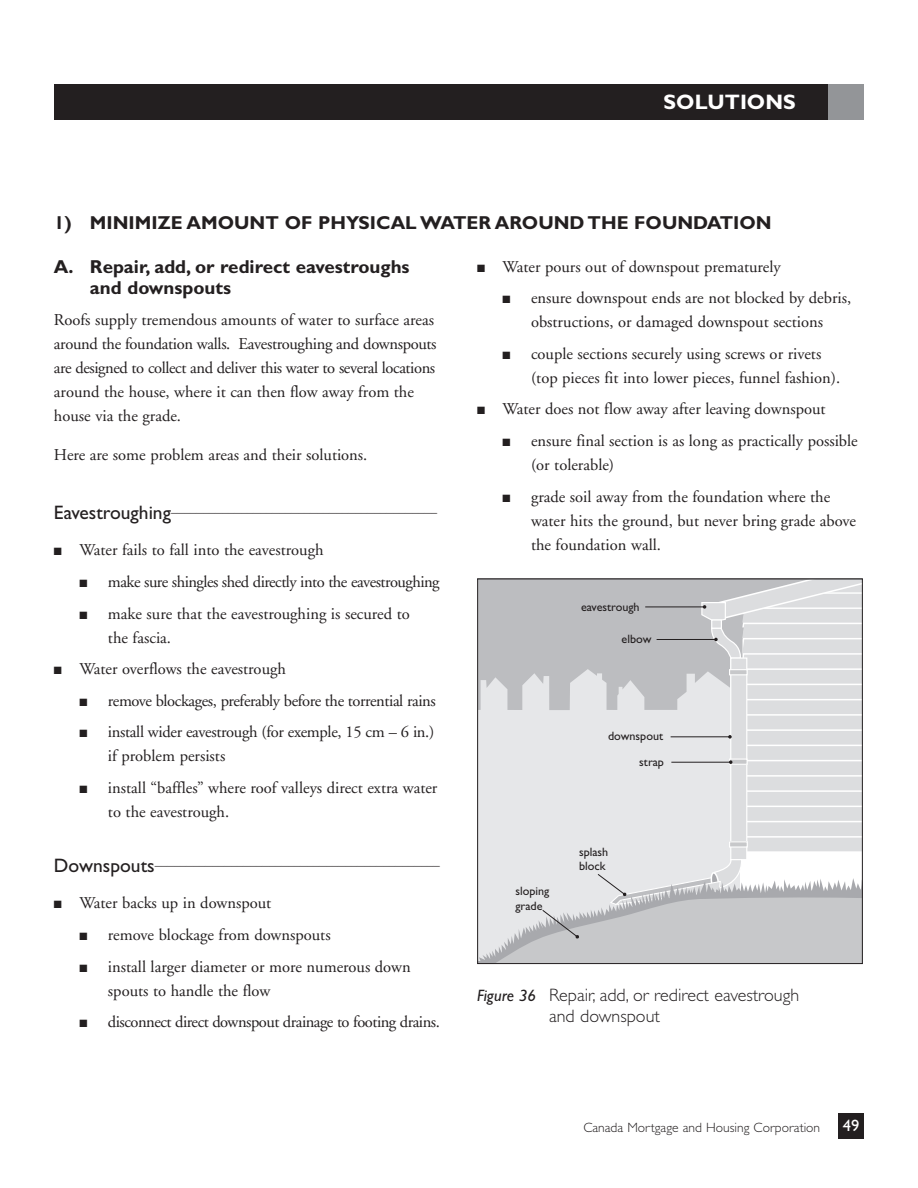
<style>
.page{position:relative;width:918px;height:1188px;background:#fff}
.page>*{position:absolute;margin:0;border:0;box-sizing:border-box;transform-origin:0 0}
.t1{font:700 21px "Gill Sans Std";color:#fff}
.t2{font:700 18.75px/21px "Gill Sans Std";color:#231f20}
.t3{font:300 18px/21px "Gill Sans Std";color:#231f20}
.t4{font:16.5px/24px "Adobe Garamond";color:#231f20}
.t5{font:16.5px/24px "Adobe Garamond";letter-spacing:-.02em;color:#231f20}
.t6{font:16.5px "Adobe Garamond";letter-spacing:-.03em;color:#231f20}
.t7{font:16.5px "Adobe Garamond";letter-spacing:-.025em;color:#231f20}
.t8{font:16.5px "Gill Sans Std";color:#fff}
.t9{font:300 13.5px "Gill Sans Std";color:#231f20}
.t10{font:12.6px "Gill Sans Std";color:#231f20}
.t11{font:12.15px/14.5px "Gill Sans Std";color:#231f20}
.s1{font-size:19.5px}
.s2{font-weight:400;font-style:italic;font-size:16.5px}
</style>
<div class="page">
<div style="left:838px;top:1113px;width:26px;height:25px;background:#231f20"></div>
<div style="left:54px;top:84px;width:810px;height:36px;background:#231f20"></div>
<div style="left:828px;top:84px;width:36px;height:36px;background:#939598"></div>
<svg style="left:479px;top:580px;width:382px;height:382px;background:#d7d7da"></svg>
<div style="left:477px;top:578px;width:386px;height:386px;border:1px solid #231f20"></div>
<p class="t1" style="left:664px;top:95px;width:134px">SOLUTIONS</p>
<p class="t2" style="left:54px;top:214px;width:719px">1) MINIMIZE AMOUNT OF PHYSICAL WATER AROUND THE FOUNDATION</p>
<p class="t2" style="left:90px;top:258px;width:321px;text-indent:-36px">A. Repair, add, or redirect eavestroughs and downspouts</p>
<p class="t5" style="left:54px;top:310px;width:384px">Roofs supply tremendous amounts of water to surface areas around the foundation walls. Eavestroughing and downspouts are designed to collect and deliver this water to several locations around the house, where it can then flow away from the house via the grade.</p>
<p class="t4" style="left:54px;top:445px;width:315px">Here are some problem areas and their solutions.</p>
<p class="t10" style="left:54px;top:503px;width:385px"><span class="s1">Eavestroughing</span>__________________________________________</p>
<p class="t4" style="left:54px;top:540px;width:271px">■ Water fails to fall into the eavestrough</p>
<p class="t6" style="left:79px;top:575px;width:362px">■ make sure shingles shed directly into the eavestroughing</p>
<p class="t4" style="left:108px;top:603px;width:303px;text-indent:-29px">■ make sure that the eavestroughing is secured to the fascia.</p>
<p class="t4" style="left:54px;top:658px;width:233px">■ Water overflows the eavestrough</p>
<p class="t7" style="left:79px;top:694px;width:358px">■ remove blockages, preferably before the torrential rains</p>
<p class="t5" style="left:108px;top:722px;width:328px;text-indent:-29px">■ install wider eavestrough (for exemple, 15 cm – 6 in.) if problem persists</p>
<p class="t4" style="left:108px;top:777px;width:331px;text-indent:-29px">■ install “baffles” where roof valleys direct extra water to the eavestrough.</p>
<p class="t10" style="left:54px;top:856px;width:387px"><span class="s1">Downspouts</span>_____________________________________________</p>
<p class="t4" style="left:54px;top:893px;width:219px">■ Water backs up in downspout</p>
<p class="t4" style="left:79px;top:924px;width:253px">■ remove blockage from downspouts</p>
<p class="t4" style="left:108px;top:956px;width:304px;text-indent:-29px">■ install larger diameter or more numerous down spouts to handle the flow</p>
<p class="t6" style="left:79px;top:1015px;width:362px">■ disconnect direct downspout drainage to footing drains.</p>
<p class="t4" style="left:477px;top:256px;width:305px">■ Water pours out of downspout prematurely</p>
<p class="t4" style="left:502px;top:288px;width:350px;text-align:center">■ ensure downspout ends are not blocked by debris, obstructions, or damaged downspout sections</p>
<p class="t4" style="left:531px;top:343px;width:311px;text-indent:-29px">■ couple sections securely using screws or rivets (top pieces fit into lower pieces, funnel fashion).</p>
<p class="t4" style="left:477px;top:399px;width:350px">■ Water does not flow away after leaving downspout</p>
<p class="t4" style="left:531px;top:430px;width:328px;text-indent:-29px">■ ensure final section is as long as practically possible (or tolerable)</p>
<p class="t4" style="left:531px;top:486px;width:327px;text-indent:-29px">■ grade soil away from the foundation where the water hits the ground, but never bring grade above the foundation wall.</p>
<p class="t11" style="left:581px;top:600px;width:60px">eavestrough</p>
<p class="t11" style="left:622px;top:633px;width:31px">elbow</p>
<p class="t11" style="left:608px;top:730px;width:57px">downspout</p>
<p class="t11" style="left:515px;top:885px;width:35px">sloping grade</p>
<p class="t11" style="left:579px;top:846px;width:31px">splash block</p>
<p class="t11" style="left:639px;top:756px;width:26px">strap</p>
<p class="t3" style="left:549px;top:987px;width:252px;text-indent:-72px"><span class="s2">Figure 36</span> Repair, add, or redirect eavestrough and downspout</p>
<p class="t9" style="left:583px;top:1123px;width:238px">Canada Mortgage and Housing Corporation</p>
<p class="t8" style="left:843px;top:1120px;width:18px">49</p>
</div>
